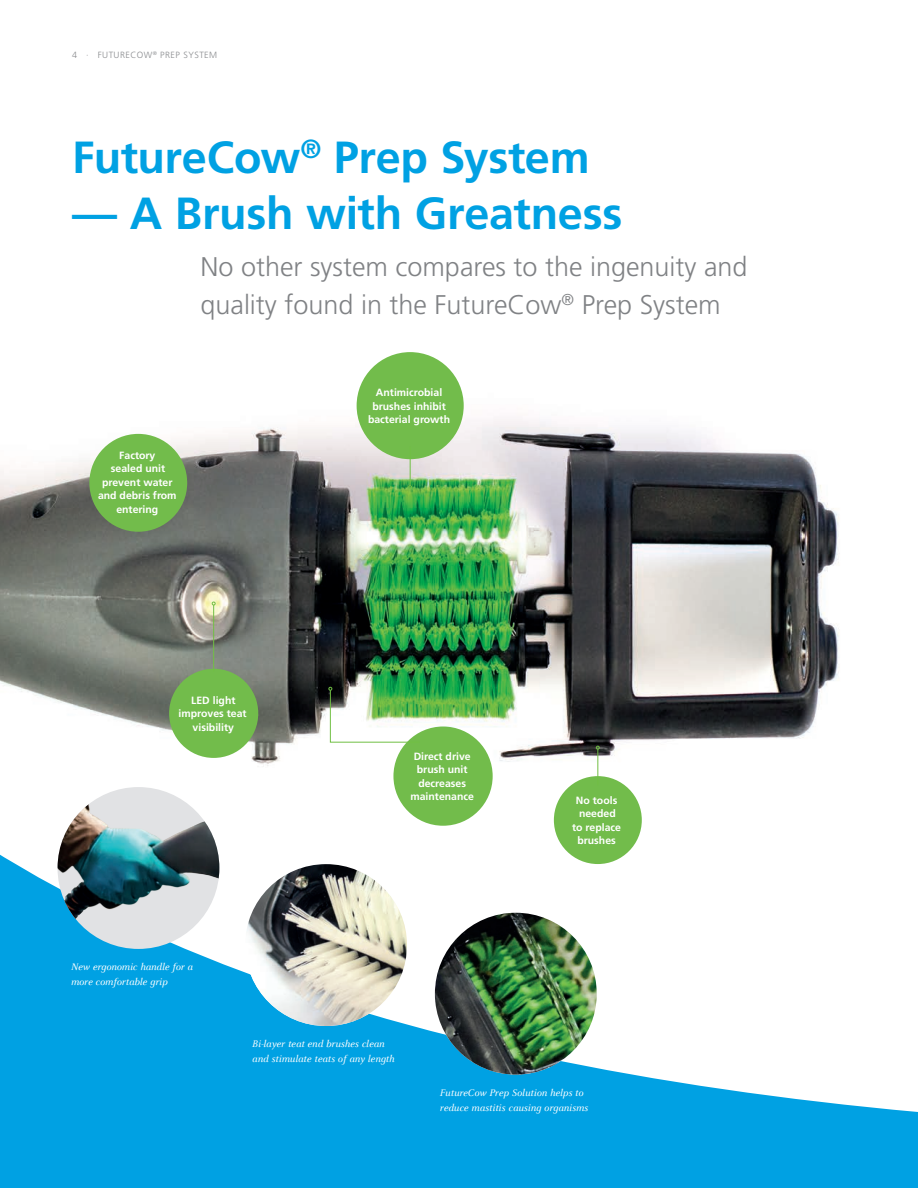
<style>
.page{position:relative;width:918px;height:1188px;background:#fff}
.page>*{position:absolute;margin:0;border:0;box-sizing:border-box;transform-origin:0 0}
.t1{font:700 45px "Frutiger";letter-spacing:-.01em;color:#00a1e3}
.t2{font:300 27px/37.5px "Frutiger";color:#808285}
.t3{font:700 10.5px/13.5px "Frutiger";color:#fff;text-align:center}
.t4{font:italic 10.5px/15px "Celeste OT";color:#fff}
.t5{font:300 9px "Frutiger";letter-spacing:.05em;color:#8a8c8f}
</style>
<div class="page">
<img style="left:0;top:359px;width:840px;height:436px">
<svg style="left:0;top:847px;width:918px;height:341px;fill:#00a1e3"></svg>
<img style="left:58px;top:787px;width:161px;height:162px;border-radius:81px">
<img style="left:245px;top:864px;width:162px;height:162px;border-radius:81px">
<img style="left:435px;top:913px;width:162px;height:162px;border-radius:81px">
<div style="left:554px;top:776px;width:88px;height:88px;background:#72bc4b;border-radius:50%"></div>
<div style="left:393px;top:727px;width:100px;height:99px;background:#72bc4b;border-radius:50%"></div>
<div style="left:169px;top:669px;width:89px;height:89px;background:#72bc4b;border-radius:50%"></div>
<div style="left:89px;top:434px;width:98px;height:98px;background:#72bc4b;border-radius:50%"></div>
<div style="left:357px;top:352px;width:107px;height:107px;background:#72bc4b;border-radius:50%"></div>
<hr style="left:597px;top:749px;width:1px;height:36px;background:#71bf44">
<svg style="left:596px;top:746px;width:4px;height:4px"></svg>
<svg style="left:328px;top:687px;width:92px;height:56px"></svg>
<hr style="left:213px;top:605px;width:1px;height:67px;background:#71bf44">
<svg style="left:212px;top:602px;width:4px;height:3px"></svg>
<hr style="left:410px;top:447px;width:1px;height:39px;background:#71bf44">
<svg style="left:408px;top:485px;width:4px;height:4px"></svg>
<p class="t5" style="left:72px;top:50px;width:146px">4 · FUTURECOW<sup>®</sup> PREP SYSTEM</p>
<h1 class="t1" style="left:72px;top:131px;width:519px">FutureCow<sup>®</sup> Prep System</h1>
<h1 class="t1" style="left:72px;top:187px;width:552px">— A Brush with Greatness</h1>
<h2 class="t2" style="left:200px;top:249px;width:549px">No other system compares to the ingenuity and quality found in the FutureCow<sup>®</sup> Prep System</h2>
<p class="t3" style="left:98px;top:448px;width:80px">Factory<br>sealed unit prevent water and debris from entering</p>
<p class="t3" style="left:179px;top:693px;width:70px">LED light improves teat visibility</p>
<p class="t4" style="left:71px;top:959px;width:124px">New ergonomic handle for a more comfortable grip</p>
<p class="t3" style="left:368px;top:386px;width:84px">Antimicrobial brushes inhibit bacterial growth</p>
<p class="t3" style="left:410px;top:749px;width:65px">Direct drive brush unit decreases maintenance</p>
<p class="t4" style="left:252px;top:1037px;width:144px">Bi-layer teat end brushes clean and stimulate teats of any length</p>
<p class="t3" style="left:572px;top:793px;width:50px">No tools needed to replace brushes</p>
<p class="t4" style="left:440px;top:1085px;width:150px">FutureCow Prep Solution helps to reduce mastitis causing organisms</p>
</div>
